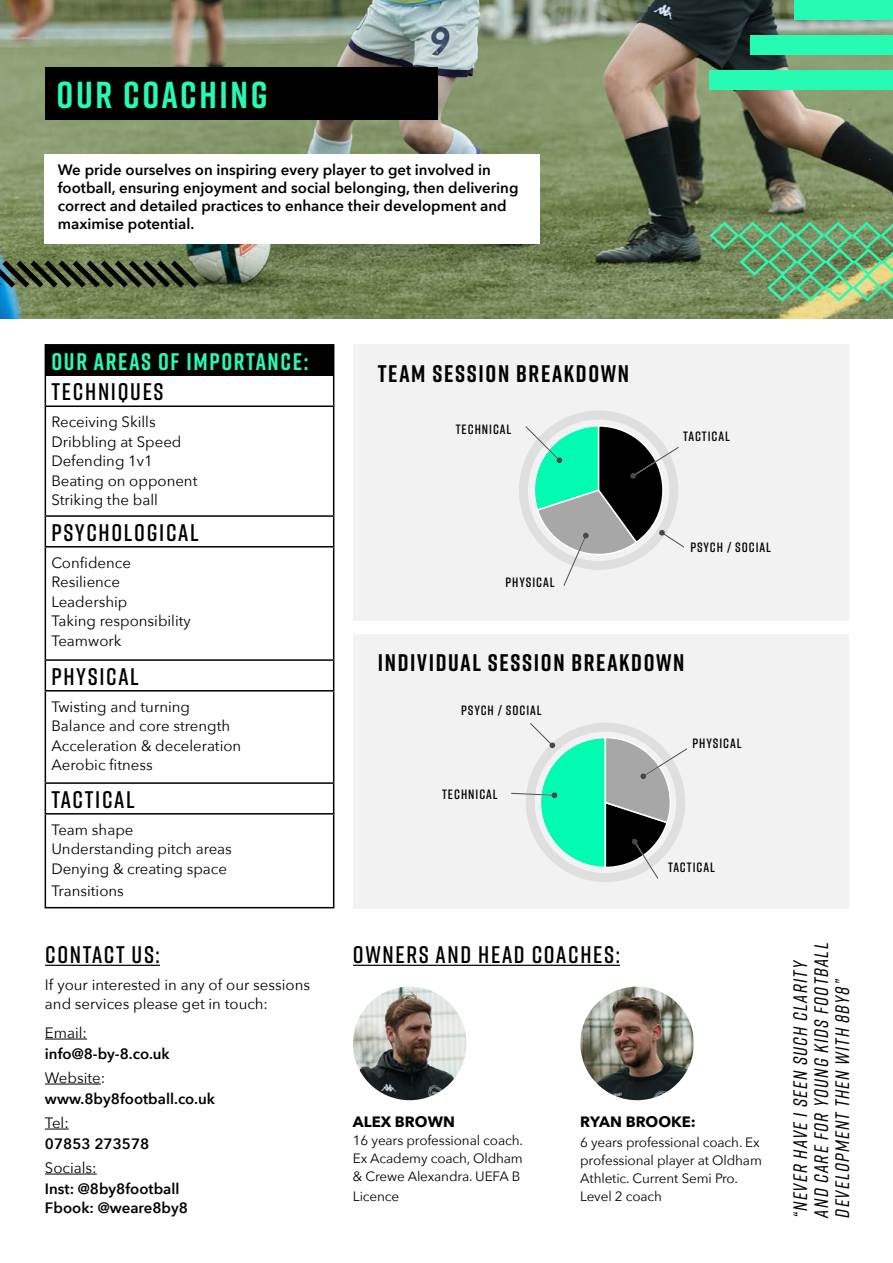
<style>
.page{position:relative;width:893px;height:1263px;background:#fff}
.page>*{position:absolute;margin:0;border:0;box-sizing:border-box;transform-origin:0 0}
.t1{font:700 37.5px "Rift";letter-spacing:.07em;color:#27fbb3}
.t2{font:600 24px "Rift";letter-spacing:.07em;color:#000}
.t3{font:700 24px "Rift";letter-spacing:.07em;color:#000}
.t4{font:700 24px "Rift";letter-spacing:.07em;color:#27fbb3}
.t5{font:italic 500 19.5px/21px "Rift";color:#000}
.t6{font:15px/19.5px "Avenir Next";color:#000}
.t7{font:600 15px/18px "Avenir Next";color:#000}
.t8{font:700 15px "Avenir Next";color:#000}
.t9{font:13.5px/18px "Avenir Next";letter-spacing:-.01em;color:#000;text-align:justify}
.t10{font:600 13.5px "Rift";letter-spacing:.07em;color:#000}
</style>
<div class="page">
<div style="left:353px;top:344px;width:495px;height:276px;background:#f2f2f2"></div>
<div style="left:353px;top:634px;width:495px;height:274px;background:#f2f2f2"></div>
<img style="left:0;top:0;width:893px;height:319px">
<div style="left:45px;top:345px;width:289px;height:30px;background:#000"></div>
<hr style="left:45px;top:344px;width:289px;height:2px;background:#000">
<hr style="left:45px;top:375px;width:1px;height:30px;background:#000">
<hr style="left:333px;top:375px;width:1px;height:30px;background:#000">
<hr style="left:45px;top:405px;width:289px;height:2px;background:#000">
<hr style="left:45px;top:407px;width:1px;height:108px;background:#000">
<hr style="left:333px;top:407px;width:1px;height:108px;background:#000">
<hr style="left:45px;top:515px;width:289px;height:2px;background:#000">
<svg style="left:45px;top:517px;width:1px;height:29px"></svg>
<svg style="left:333px;top:517px;width:1px;height:29px"></svg>
<hr style="left:45px;top:546px;width:289px;height:1px;background:#000">
<hr style="left:45px;top:547px;width:1px;height:112px;background:#000">
<hr style="left:333px;top:547px;width:1px;height:112px;background:#000">
<hr style="left:45px;top:659px;width:289px;height:2px;background:#000">
<svg style="left:45px;top:661px;width:1px;height:29px"></svg>
<svg style="left:333px;top:661px;width:1px;height:29px"></svg>
<hr style="left:45px;top:690px;width:289px;height:1px;background:#000">
<hr style="left:45px;top:691px;width:1px;height:91px;background:#000">
<hr style="left:333px;top:691px;width:1px;height:91px;background:#000">
<hr style="left:45px;top:782px;width:289px;height:2px;background:#000">
<svg style="left:45px;top:784px;width:1px;height:29px"></svg>
<svg style="left:333px;top:784px;width:1px;height:29px"></svg>
<hr style="left:45px;top:813px;width:289px;height:1px;background:#000">
<hr style="left:45px;top:814px;width:1px;height:93px;background:#000">
<hr style="left:333px;top:814px;width:1px;height:93px;background:#000">
<hr style="left:45px;top:907px;width:289px;height:1px;background:#000">
<div style="left:45px;top:68px;width:392px;height:52px;background:#000"></div>
<svg style="left:708px;top:220px;width:185px;height:83px;background:#73a470"></svg>
<div style="left:44px;top:154px;width:496px;height:89px;background:#fff"></div>
<div style="left:794px;top:0;width:99px;height:19px;background:#27fbb3"></div>
<div style="left:751px;top:35px;width:142px;height:19px;background:#27fbb3"></div>
<div style="left:709px;top:70px;width:184px;height:19px;background:#27fbb3"></div>
<svg style="left:0;top:255px;width:204px;height:38px;background:#505f41"></svg>
<div style="left:519px;top:410px;width:159px;height:160px;border:9px solid #dfdfdf;border-radius:50%"></div>
<svg style="left:525px;top:424px;width:158px;height:162px"></svg>
<svg style="left:511px;top:723px;width:175px;height:156px"></svg>
<hr style="left:353px;top:965px;width:267px;height:1px;background:#000">
<hr style="left:45px;top:965px;width:115px;height:1px;background:#000">
<hr style="left:45px;top:1039px;width:42px;height:1px;background:#000">
<hr style="left:45px;top:1084px;width:56px;height:1px;background:#000">
<svg style="left:45px;top:1129px;width:24px;height:1px"></svg>
<hr style="left:45px;top:1174px;width:52px;height:1px;background:#000">
<img style="left:580px;top:987px;width:114px;height:113px;border-radius:57px">
<img style="left:353px;top:987px;width:113px;height:113px;border-radius:57px">
<h1 class="t1" style="left:56px;top:68px;width:213px">OUR COACHING</h1>
<p class="t7" style="left:58px;top:161px;width:462px">We pride ourselves on inspiring every player to get involved in football, ensuring enjoyment and social belonging, then delivering correct and detailed practices to enhance their development and maximise potential.</p>
<h2 class="t4" style="left:51px;top:344px;width:259px">OUR AREAS OF IMPORTANCE:</h2>
<h2 class="t2" style="left:51px;top:375px;width:114px">TECHNIQUES</h2>
<p class="t6" style="left:51px;top:412px;width:148px">Receiving Skills<br>Dribbling at Speed<br>Defending 1v1<br>Beating on opponent<br>Striking the ball</p>
<h2 class="t2" style="left:51px;top:515px;width:149px">PSYCHOLOGICAL</h2>
<p class="t6" style="left:51px;top:552px;width:141px">Confidence<br>Resilience<br>Leadership<br>Taking responsibility<br>Teamwork</p>
<h2 class="t2" style="left:51px;top:659px;width:89px">PHYSICAL</h2>
<p class="t6" style="left:51px;top:696px;width:192px">Twisting and turning<br>Balance and core strength<br>Acceleration &amp; deceleration<br>Aerobic fitness</p>
<h2 class="t2" style="left:51px;top:782px;width:85px">TACTICAL</h2>
<p class="t6" style="left:51px;top:819px;width:182px">Team shape<br>Understanding pitch areas<br>Denying &amp; creating space</p>
<p class="t6" style="left:51px;top:881px;width:74px">Transitions</p>
<h2 class="t3" style="left:378px;top:356px;width:253px">TEAM SESSION BREAKDOWN</h2>
<p class="t10" style="left:456px;top:419px;width:57px">TECHNICAL</p>
<p class="t10" style="left:505px;top:573px;width:51px">PHYSICAL</p>
<p class="t10" style="left:683px;top:426px;width:48px">TACTICAL</p>
<p class="t10" style="left:690px;top:538px;width:82px">PSYCH / SOCIAL</p>
<h2 class="t3" style="left:378px;top:645px;width:308px">INDIVIDUAL SESSION BREAKDOWN</h2>
<p class="t10" style="left:461px;top:701px;width:82px">PSYCH / SOCIAL</p>
<p class="t10" style="left:442px;top:785px;width:57px">TECHNICAL</p>
<p class="t10" style="left:692px;top:734px;width:51px">PHYSICAL</p>
<p class="t10" style="left:668px;top:857px;width:48px">TACTICAL</p>
<h2 class="t2" style="left:45px;top:937px;width:116px">CONTACT US:</h2>
<h2 class="t2" style="left:353px;top:937px;width:268px">OWNERS AND HEAD COACHES:</h2>
<p class="t6" style="left:45px;top:974px;width:267px">If your interested in any of our sessions and services please get in touch:</p>
<p class="t6" style="left:45px;top:1022px;width:44px">Email:</p>
<p class="t7" style="left:45px;top:1044px;width:126px">info@8-by-8.co.uk</p>
<p class="t6" style="left:45px;top:1067px;width:62px">Website:</p>
<p class="t7" style="left:45px;top:1089px;width:172px">www.8by8football.co.uk</p>
<p class="t6" style="left:45px;top:1112px;width:25px">Tel:</p>
<p class="t7" style="left:45px;top:1134px;width:106px">07853 273578</p>
<p class="t6" style="left:45px;top:1157px;width:53px">Socials:</p>
<p class="t7" style="left:45px;top:1178px;width:144px;line-height:19.5px">Inst: @8by8football<br>Fbook: @weare8by8</p>
<p class="t8" style="left:353px;top:1109px;width:103px">ALEX BROWN</p>
<p class="t9" style="left:353px;top:1131px;width:171px">16 years professional coach.<br>Ex Academy coach, Oldham &amp; Crewe Alexandra. UEFA B</p>
<p class="t9" style="left:353px;top:1186px;width:48px">Licence</p>
<p class="t8" style="left:580px;top:1109px;width:117px">RYAN BROOKE:</p>
<p class="t9" style="left:580px;top:1132px;width:183px;text-align:left">6 years professional coach. Ex professional player at Oldham<br>Athletic. Current Semi Pro.<br>Level 2 coach</p>
<h3 class="t5" style="left:789px;top:1218px;width:277px;rotate:-90deg">“NEVER HAVE I SEEN SUCH CLARITY<br>AND CARE FOR YOUNG KIDS FOOTBALL<br>DEVELOPMENT THEN WITH 8BY8”</h3>
</div>
